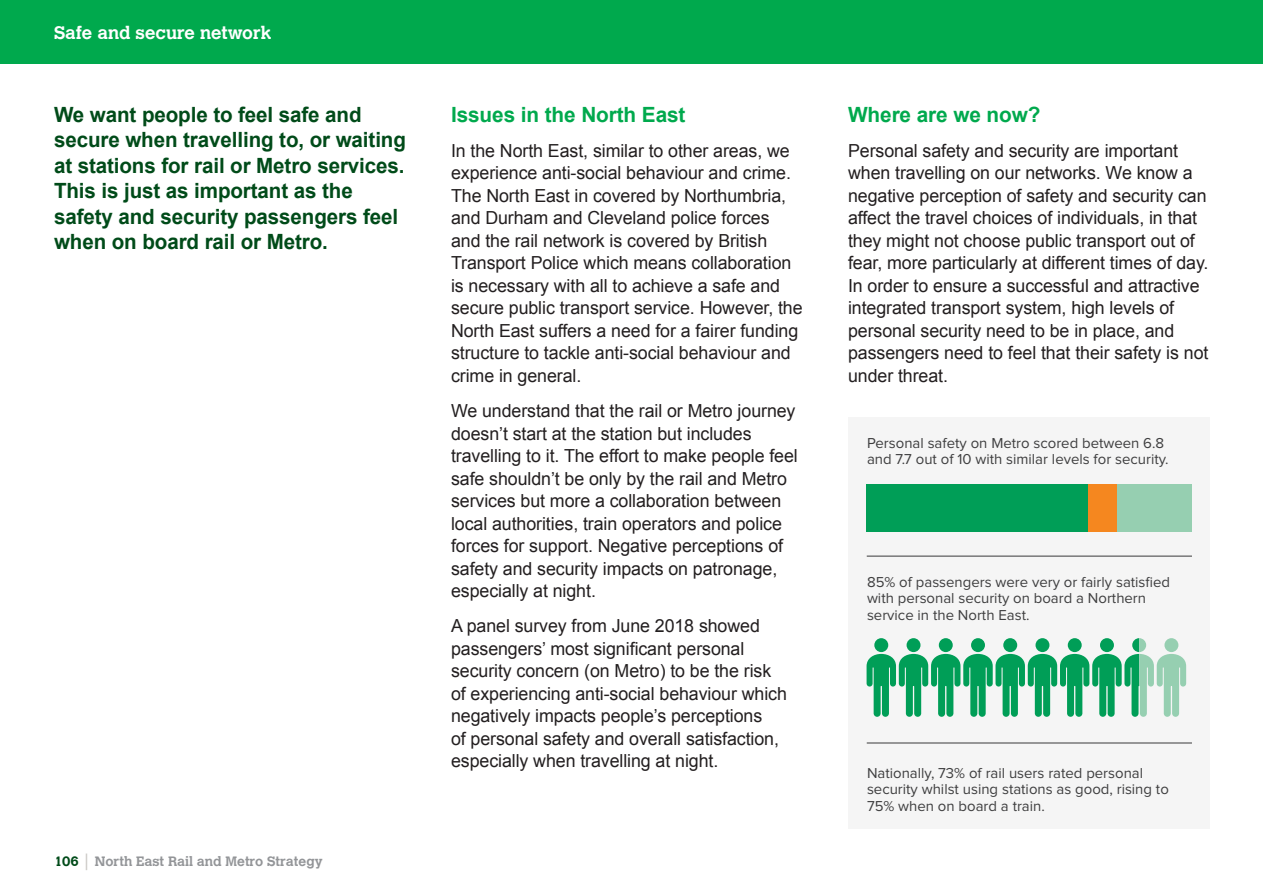
<style>
.page{position:relative;width:1263px;height:893px;background:#fff}
.page>*{position:absolute;margin:0;border:0;box-sizing:border-box;transform-origin:0 0}
.t1{font:700 21px/25.5px "Arial";letter-spacing:-.005em;color:#004b19}
.t2{font:700 21px "Arial";letter-spacing:-.005em;color:#00a94d}
.t3{font:18px/22.5px "Arial";letter-spacing:-.005em;color:#231f20}
.t4{font:700 18px "Calvert";color:#fff}
.t5{font:14.85px/16.4px "Proxima Nova";color:#3e3e3f}
.t6{font:700 13.5px "Calvert";color:#939598}
.s1{color:#004b19}
.s2{font-family:"Calvert MT Std";font-weight:400;font-size:16.65px;color:#cac8c4}
</style>
<div class="page">
<div style="left:0;top:0;width:1263px;height:64px;background:#00a94d"></div>
<div style="left:848px;top:418px;width:362px;height:411px;background:#f5f5f5"></div>
<div style="left:867px;top:484px;width:325px;height:47px;background:#96cfb1"></div>
<div style="left:867px;top:484px;width:250px;height:47px;background:#f5871f"></div>
<div style="left:867px;top:484px;width:221px;height:47px;background:#009e57"></div>
<svg style="left:866px;top:638px;width:320px;height:79px"></svg>
<hr style="left:867px;top:556px;width:325px;height:1px;background:#3e3e3f">
<hr style="left:867px;top:742px;width:325px;height:1px;background:#3e3e3f">
<p class="t4" style="left:54px;top:21px;width:219px">Safe and secure network</p>
<p class="t1" style="left:54px;top:102px;width:353px">We want people to feel safe and secure when travelling to, or waiting at stations for rail or Metro services.<br>This is just as important as the safety and security passengers feel when on board rail or Metro.</p>
<p class="t2" style="left:451px;top:100px;width:236px">Issues in the North East</p>
<p class="t3" style="left:451px;top:139px;width:353px">In the North East, similar to other areas, we experience anti-social behaviour and crime.<br>The North East in covered by Northumbria, and Durham and Cleveland police forces and the rail network is covered by British Transport Police which means collaboration is necessary with all to achieve a safe and secure public transport service. However, the North East suffers a need for a fairer funding structure to tackle anti-social behaviour and crime in general.</p>
<p class="t3" style="left:451px;top:400px;width:348px">We understand that the rail or Metro journey doesn’t start at the station but includes travelling to it. The effort to make people feel safe shouldn’t be only by the rail and Metro services but more a collaboration between local authorities, train operators and police forces for support. Negative perceptions of safety and security impacts on patronage, especially at night.</p>
<p class="t3" style="left:451px;top:615px;width:337px">A panel survey from June 2018 showed passengers’ most significant personal security concern (on Metro) to be the risk of experiencing anti-social behaviour which negatively impacts people’s perceptions<br>of personal safety and overall satisfaction, especially when travelling at night.</p>
<p class="t6" style="left:54px;top:853px;width:270px"><span class="s1">106</span> <span class="s2">|</span> North East Rail and Metro Strategy</p>
<p class="t2" style="left:848px;top:100px;width:194px">Where are we now?</p>
<p class="t3" style="left:848px;top:139px;width:362px">Personal safety and security are important when travelling on our networks. We know a negative perception of safety and security can affect the travel choices of individuals, in that they might not choose public transport out of fear, more particularly at different times of day.<br>In order to ensure a successful and attractive integrated transport system, high levels of personal security need to be in place, and passengers need to feel that their safety is not under threat.</p>
<p class="t5" style="left:867px;top:435px;width:303px">Personal safety on Metro scored between 6.8 and 7.7 out of 10 with similar levels for security.</p>
<p class="t5" style="left:867px;top:575px;width:305px">85% of passengers were very or fairly satisfied with personal security on board a Northern service in the North East.</p>
<p class="t5" style="left:867px;top:765px;width:303px">Nationally, 73% of rail users rated personal security whilst using stations as good, rising to<br>75% when on board a train.</p>
</div>
